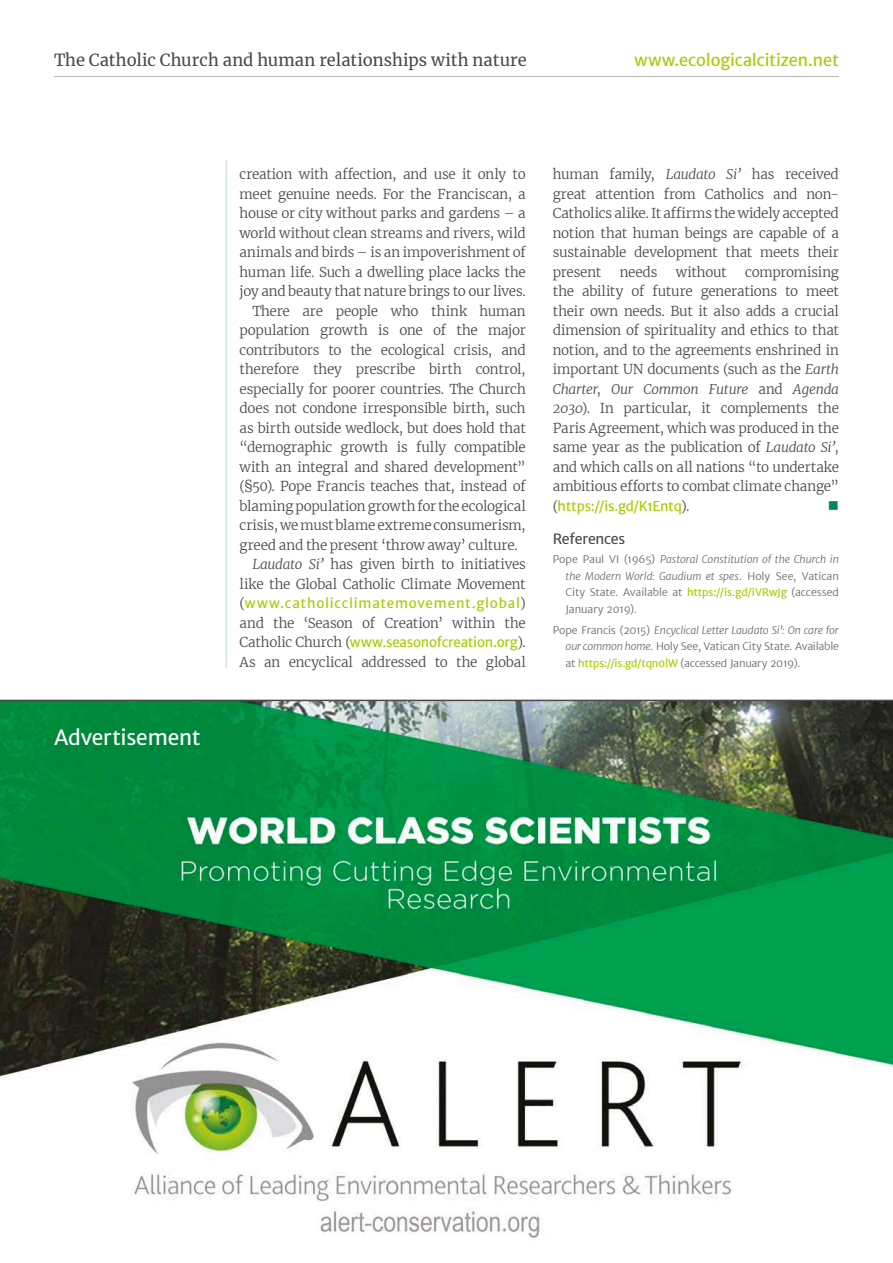
<style>
.page{position:relative;width:893px;height:1263px;background:#fff}
.page>*{position:absolute;margin:0;border:0;box-sizing:border-box;transform-origin:0 0}
.Artwork_title{font:21px "Merriweather Sans";letter-spacing:-.005em;color:#fff}
.t1{font:16.5px "Merriweather";color:#4a4a49}
.t2{font:16.5px "Merriweather Sans";letter-spacing:-.005em;color:#a0ce00}
.Indented{font:15px "Wingdings";color:#008a57}
.Headings_-_notes_ref{font:14.25px "Merriweather Sans";letter-spacing:-.015em;color:#4a4a49}
.Indented-2{font:300 13.5px/19.5px "Merriweather";letter-spacing:-.015em;color:#4a4a49;text-align:justify}
.References{font:300 10.5px/16.5px "Merriweather Sans";letter-spacing:-.015em;color:#696968;text-align:justify}
.s1{font-style:italic}
.s2{font-family:"Merriweather Sans";font-weight:400;color:#a0ce00}
.s3{font-weight:400;color:#a0ce00}
</style>
<div class="page">
<hr style="left:54px;top:76px;width:785px;height:1px;background:#bbb">
<hr style="left:226px;top:160px;width:1px;height:508px;background:#b6dbc5">
<img style="left:0;top:701px;width:893px;height:537px">
<hr style="left:0;top:700px;width:893px;height:1px;background:#4a4a49">
<p class="t1" style="left:54px;top:49px;width:474px">The Catholic Church and human relationships with nature</p>
<p class="t2" style="left:634px;top:50px;width:206px">www.ecologicalcitizen.net</p>
<p class="Artwork_title" style="left:54px;top:724px;width:148px">Advertisement</p>
<p class="Indented-2" style="left:240px;top:164px;width:288px">creation with affection, and use it only to meet genuine needs. For the Franciscan, a house or city without parks and gardens – a world without clean streams and rivers, wild animals and birds – is an impoverishment of human life. Such a dwelling place lacks the joy and beauty that nature brings to our lives.</p>
<p class="Indented-2" style="left:240px;top:300px;width:288px;text-indent:13px">There are people who think human population growth is one of the major contributors to the ecological crisis, and therefore they prescribe birth control, especially for poorer countries. The Church does not condone irresponsible birth, such as birth outside wedlock, but does hold that “demographic growth is fully compatible with an integral and shared development” (§50). Pope Francis teaches that, instead of blaming population growth for the ecological crisis, we must blame extreme consumerism, greed and the present ‘throw away’ culture.</p>
<p class="Indented-2" style="left:240px;top:554px;width:288px;text-indent:13px"><span class="s1">Laudato Si’</span> has given birth to initiatives like the Global Catholic Climate Movement (<span class="s2">www.catholicclimatemovement.global</span>) and the ‘Season of Creation’ within the Catholic Church (<span class="s2">www.seasonofcreation.org</span>).<br>As an encyclical addressed to the global</p>
<p class="Indented-2" style="left:553px;top:164px;width:288px">human family, <span class="s1">Laudato Si’</span> has received great attention from Catholics and non-Catholics alike. It affirms the widely accepted notion that human beings are capable of a sustainable development that meets their present</p>
<p class="Indented-2" style="left:620px;top:261px;width:39px">needs</p>
<p class="Indented-2" style="left:676px;top:261px;width:52px">without</p>
<p class="Indented-2" style="left:553px;top:261px;width:288px;text-indent:192px">compromising the ability of future generations to meet their own needs. But it also adds a crucial dimension of spirituality and ethics to that notion, and to the agreements enshrined in important UN documents (such as the <span class="s1">Earth Charter</span>, <span class="s1">Our Common Future</span> and <span class="s1">Agenda 2030</span>). In particular, it complements the Paris Agreement, which was produced in the same year as the publication of <span class="s1">Laudato Si’</span>, and which calls on all nations “to undertake ambitious efforts to combat climate change” (<span class="s2">https://is.gd/K1Entq</span>).</p>
<p class="Indented" style="left:828px;top:497px;width:13px">■</p>
<p class="Headings_-_notes_ref" style="left:553px;top:529px;width:74px">References</p>
<p class="References" style="left:566px;top:551px;width:275px;text-indent:-13px">Pope Paul VI (1965) <span class="s1">Pastoral Constitution of the Church in the Modern World: Gaudium et spes</span>. Holy See, Vatican City State. Available at <span class="s3">https://is.gd/iVRwJg</span> (accessed January 2019).</p>
<p class="References" style="left:566px;top:622px;width:275px;text-indent:-13px">Pope Francis (2015) <span class="s1">Encyclical Letter Laudato Si’: On care for our common home</span>. Holy See, Vatican City State. Available at <span class="s3">https://is.gd/tqn0lW</span> (accessed January 2019).</p>
</div>
